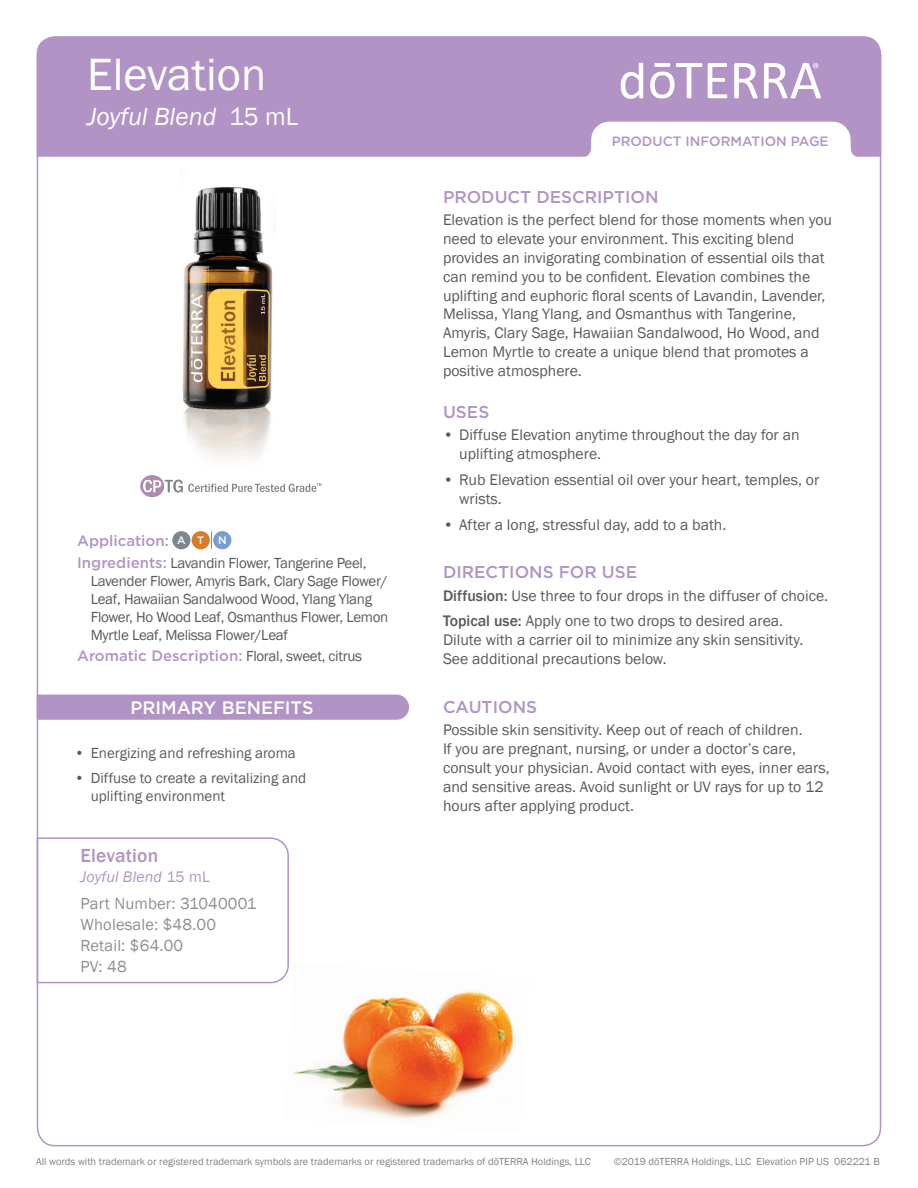
<style>
.page{position:relative;width:918px;height:1188px;background:#fff}
.page>*{position:absolute;margin:0;border:0;box-sizing:border-box;transform-origin:0 0}
.t1{font:46.5px "Franklin Gothic";color:#fff}
.t2{font:italic 25.5px "Franklin Gothic";color:#fff}
.Tag_H1{font:500 19.5px "Franklin Gothic";letter-spacing:.01em;color:#b194c5}
.t3{font:500 18px "Gotham";color:#fff}
.Purple_Headers{font:500 17.1px "Gotham";color:#b194c5}
.Tag_details{font:16.5px "Franklin Gothic";letter-spacing:.01em;color:#8d8f92}
.Body{font:15.75px/18.9px "Franklin Gothic";color:#5a5a5d}
.Directions_Bold_Attr{font:15.75px/18.9px "Franklin Gothic";color:#5a5a5d}
.Tag_H2{font:italic 15.75px "Franklin Gothic";letter-spacing:.01em;color:#b194c5}
.Oil_Attribute_Panel{font:15px/18px "Franklin Gothic";letter-spacing:-.02em;color:#5a5a5d}
.Oil_Attribute_Panel-2{font:15px/18px "Franklin Gothic";color:#5a5a5d}
.Oil_Attribute_Panel-3{font:500 15px "Gotham";color:#b194c5}
.t4{font:500 13.5px "Gotham";color:#b194c5}
.Table_names{font:500 10.8px "Gotham";color:#fff}
.t5{font:10.5px "Franklin Gothic";color:#808285}
.s1{font-style:normal}
.s2{font-family:"Gotham";font-weight:500;color:#b194c5}
.s3{font-family:"Franklin Gothic";font-weight:400;color:#5a5a5d}
.s4{font-weight:500}
</style>
<div class="page">
<div style="left:37px;top:36px;width:844px;height:121px;background:#b194c5"></div>
<svg style="left:734px;top:63px;width:24px;height:35px"></svg>
<svg style="left:708px;top:63px;width:19px;height:35px"></svg>
<svg style="left:650px;top:63px;width:52px;height:35px"></svg>
<svg style="left:621px;top:63px;width:22px;height:36px"></svg>
<svg style="left:764px;top:63px;width:57px;height:35px"></svg>
<svg style="left:581px;top:122px;width:280px;height:35px"></svg>
<svg style="left:140px;top:475px;width:182px;height:22px"></svg>
<img style="left:182px;top:187px;width:91px;height:272px">
<svg style="left:211px;top:532px;width:1px;height:17px"></svg>
<div style="left:172px;top:531px;width:19px;height:18px;background:#7c8791;border-radius:50%"></div>
<div style="left:192px;top:531px;width:18px;height:18px;background:#d77c29;border-radius:50%"></div>
<div style="left:213px;top:531px;width:18px;height:18px;background:#799cd1;border-radius:50%"></div>
<div style="left:37px;top:695px;width:372px;height:25px;background:#b194c5"></div>
<svg style="left:36px;top:837px;width:253px;height:147px"></svg>
<img style="left:285px;top:963px;width:229px;height:156px">
<p class="t1" style="left:87px;top:46px;width:180px">Elevation</p>
<p class="t2" style="left:87px;top:101px;width:213px">Joyful Blend <span class="s1">15 mL</span></p>
<p class="Oil_Attribute_Panel-3" style="left:77px;top:531px;width:93px">Application:</p>
<p class="Table_names" style="left:177px;top:533px;width:10px">A</p>
<p class="Table_names" style="left:197px;top:533px;width:8px">T</p>
<p class="Table_names" style="left:218px;top:533px;width:10px">N</p>
<p class="Oil_Attribute_Panel" style="left:91px;top:554px;width:299px;text-indent:-14px"><span class="s2">Ingredients:</span> Lavandin Flower, Tangerine Peel, Lavender Flower, Amyris Bark, Clary Sage Flower/ Leaf, Hawaiian Sandalwood Wood, Ylang Ylang Flower, Ho Wood Leaf, Osmanthus Flower, Lemon Myrtle Leaf, Melissa Flower/Leaf</p>
<p class="Oil_Attribute_Panel-3" style="left:77px;top:646px;width:286px">Aromatic Description: <span class="s3">Floral, sweet, citrus</span></p>
<p class="t3" style="left:130px;top:696px;width:185px">PRIMARY BENEFITS</p>
<p class="Oil_Attribute_Panel-2" style="left:75px;top:744px;width:223px">• Energizing and refreshing aroma</p>
<p class="Oil_Attribute_Panel-2" style="left:91px;top:769px;width:217px;text-indent:-16px">• Diffuse to create a revitalizing and uplifting environment</p>
<p class="Tag_H1" style="left:81px;top:844px;width:79px">Elevation</p>
<p class="Tag_H2" style="left:81px;top:866px;width:131px">Joyful Blend <span class="s1">15 mL</span></p>
<p class="Tag_details" style="left:81px;top:894px;width:178px">Part Number: 31040001</p>
<p class="Tag_details" style="left:81px;top:915px;width:137px">Wholesale: $48.00</p>
<p class="Tag_details" style="left:81px;top:936px;width:104px">Retail: $64.00</p>
<p class="Tag_details" style="left:81px;top:957px;width:48px">PV: 48</p>
<p class="t4" style="left:612px;top:132px;width:218px">PRODUCT INFORMATION PAGE</p>
<p class="Purple_Headers" style="left:443px;top:185px;width:217px">PRODUCT DESCRIPTION</p>
<p class="Body" style="left:443px;top:211px;width:391px">Elevation is the perfect blend for those moments when you need to elevate your environment. This exciting blend provides an invigorating combination of essential oils that can remind you to be confident. Elevation combines the uplifting and euphoric floral scents of Lavandin, Lavender, Melissa, Ylang Ylang, and Osmanthus with Tangerine, Amyris, Clary Sage, Hawaiian Sandalwood, Ho Wood, and Lemon Myrtle to create a unique blend that promotes a positive atmosphere.</p>
<p class="Purple_Headers" style="left:443px;top:401px;width:48px">USES</p>
<p class="Body" style="left:459px;top:426px;width:342px;text-indent:-16px">• Diffuse Elevation anytime throughout the day for an uplifting atmosphere.</p>
<p class="Body" style="left:459px;top:471px;width:362px;text-indent:-16px">• Rub Elevation essential oil over your heart, temples, or wrists.</p>
<p class="Body" style="left:443px;top:515px;width:285px">• After a long, stressful day, add to a bath.</p>
<p class="Purple_Headers" style="left:443px;top:561px;width:196px">DIRECTIONS FOR USE</p>
<p class="Directions_Bold_Attr" style="left:443px;top:586px;width:387px"><span class="s4">Diffusion:</span> Use three to four drops in the diffuser of choice.</p>
<p class="Directions_Bold_Attr" style="left:443px;top:612px;width:362px"><span class="s4">Topical use:</span> Apply one to two drops to desired area.<br>Dilute with a carrier oil to minimize any skin sensitivity.<br>See additional precautions below.</p>
<p class="Purple_Headers" style="left:443px;top:696px;width:96px">CAUTIONS</p>
<p class="Body" style="left:443px;top:721px;width:388px">Possible skin sensitivity. Keep out of reach of children.<br>If you are pregnant, nursing, or under a doctor’s care, consult your physician. Avoid contact with eyes, inner ears, and sensitive areas. Avoid sunlight or UV rays for up to 12 hours after applying product.</p>
<p class="t5" style="left:36px;top:1155px;width:556px">All words with trademark or registered trademark symbols are trademarks or registered trademarks of dōTERRA Holdings, LLC</p>
<p class="t5" style="left:614px;top:1155px;width:268px">©2019 dōTERRA Holdings, LLC Elevation PIP US 062221 B</p>
</div>
